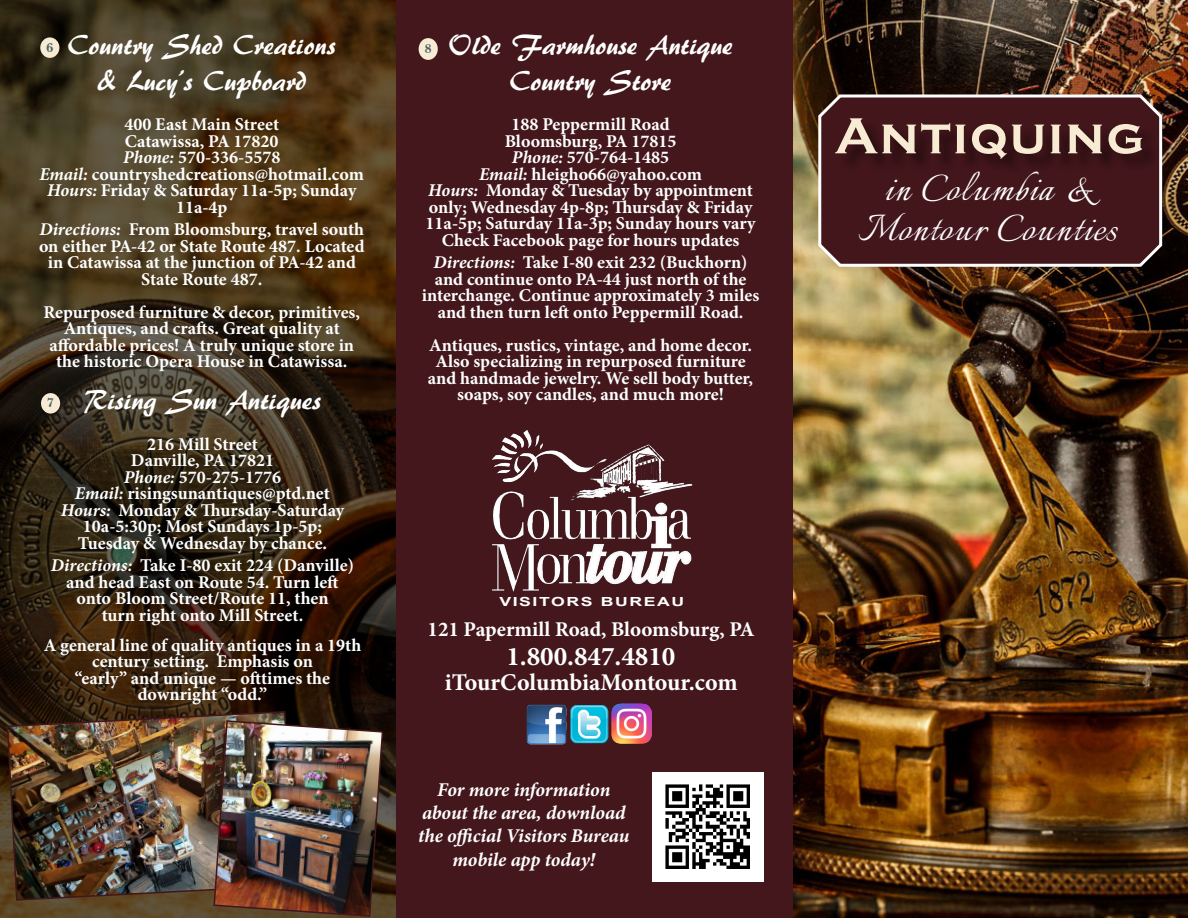
<style>
.page{position:relative;width:1188px;height:918px;background:#fff}
.page>*{position:absolute;margin:0;border:0;box-sizing:border-box;transform-origin:0 0}
.t1{font:700 52.5px "Copperplate Gothic";letter-spacing:.04em;color:#f7ecd3}
.t2{font:46.5px/40.5px "Italianno";letter-spacing:.03em;color:#fff;text-align:center}
.t3{font:28.5px/36px "ARBERKLEY";color:#fff;text-align:center}
.t4{font:700 27px "Minion Pro";color:#fff}
.t5{font:700 24px "Minion Pro";letter-spacing:-.005em;color:#fff}
.t6{font:700 21px "Minion Pro";color:#fff}
.t7{font:italic 700 19.5px/23.4px "Minion Pro";letter-spacing:-.005em;color:#fff;text-align:center}
.t8{font:700 18px/16.5px "Minion Pro";color:#fff;text-align:center}
.t9{font:700 15px "Baskerville";color:#4c6065}
.t10{font:700 12.6px "Arial";letter-spacing:.09em;color:#fff;scale:1.41 1}
.s1{font-style:italic}
</style>
<div class="page">
<img style="left:793px;top:0;width:395px;height:918px">
<svg style="left:0;top:0;width:396px;height:918px;background:#3c2c17"></svg>
<div style="left:396px;top:0;width:397px;height:918px;background:#43171b"></div>
<svg style="left:817px;top:92px;width:347px;height:176px;background:#50282c"></svg>
<div style="left:838px;top:121px;width:322px;height:56px;background:#000;opacity:.39"></div>
<div style="left:40px;top:37px;width:19px;height:21px;background:#f7ecd3;border-radius:50%"></div>
<img style="left:652px;top:772px;width:111px;height:110px">
<img style="left:493px;top:430px;width:200px;height:162px">
<img style="left:526px;top:704px;width:41px;height:41px">
<img style="left:570px;top:705px;width:39px;height:39px">
<img style="left:612px;top:704px;width:40px;height:39px">
<img style="left:6px;top:710px;width:289px;height:192px">
<img style="left:213px;top:719px;width:171px;height:199px">
<div style="left:41px;top:393px;width:19px;height:21px;background:#f7ecd3;border-radius:50%"></div>
<div style="left:419px;top:38px;width:19px;height:22px;background:#f7ecd3;border-radius:50%"></div>
<h3 class="t3" style="left:68px;top:27px;width:269px">Country Shed Creations &amp; Lucy’s Cupboard</h3>
<p class="t8" style="left:39px;top:116px;width:326px">400 East Main Street<br>Catawissa, PA 17820<br><span class="s1">Phone:</span> 570-336-5578<br><span class="s1">Email:</span> countryshedcreations@hotmail.com<br><span class="s1">Hours:</span> Friday &amp; Saturday 11a-5p; Sunday<br>11a-4p</p>
<p class="t8" style="left:39px;top:221px;width:327px"><span class="s1">Directions:</span> From Bloomsburg, travel south on either PA-42 or State Route 487. Located in Catawissa at the junction of PA-42 and State Route 487.</p>
<p class="t8" style="left:44px;top:304px;width:318px">Repurposed furniture &amp; decor, primitives, Antiques, and crafts. Great quality at affordable prices! A truly unique store in the historic Opera House in Catawissa.</p>
<p class="t9" style="left:46px;top:40px;width:9px">6</p>
<h3 class="t3" style="left:84px;top:383px;width:239px">Rising Sun Antiques</h3>
<p class="t8" style="left:61px;top:436px;width:285px">216 Mill Street<br>Danville, PA 17821<br><span class="s1">Phone:</span> 570-275-1776<br><span class="s1">Email:</span> risingsunantiques@ptd.net<br><span class="s1">Hours:</span> Monday &amp; Thursday-Saturday<br>10a-5:30p; Most Sundays 1p-5p;<br>Tuesday &amp; Wednesday by chance.</p>
<p class="t8" style="left:51px;top:557px;width:305px"><span class="s1">Directions:</span> Take I-80 exit 224 (Danville) and head East on Route 54. Turn left onto Bloom Street/Route 11, then<br>turn right onto Mill Street.</p>
<p class="t8" style="left:44px;top:637px;width:319px">A general line of quality antiques in a 19th century setting. Emphasis on<br>“early” and unique — ofttimes the downright “odd.”</p>
<p class="t9" style="left:47px;top:396px;width:9px">7</p>
<h3 class="t3" style="left:449px;top:27px;width:286px">Olde Farmhouse Antique<br>Country Store</h3>
<p class="t8" style="left:426px;top:116px;width:331px">188 Peppermill Road<br>Bloomsburg, PA 17815<br><span class="s1">Phone:</span> 570-764-1485<br><span class="s1">Email:</span> hleigho66@yahoo.com<br><span class="s1">Hours:</span> Monday &amp; Tuesday by appointment only; Wednesday 4p-8p; Thursday &amp; Friday<br>11a-5p; Saturday 11a-3p; Sunday hours vary<br>Check Facebook page for hours updates</p>
<p class="t8" style="left:422px;top:254px;width:339px"><span class="s1">Directions:</span> Take I-80 exit 232 (Buckhorn) and continue onto PA-44 just north of the interchange. Continue approximately 3 miles and then turn left onto Peppermill Road.</p>
<p class="t8" style="left:428px;top:337px;width:327px">Antiques, rustics, vintage, and home decor.<br>Also specializing in repurposed furniture and handmade jewelry. We sell body butter, soaps, soy candles, and much more!</p>
<p class="t9" style="left:425px;top:41px;width:9px">8</p>
<p class="t10" style="left:499px;top:593px;width:133px">VISITORS BUREAU</p>
<p class="t6" style="left:428px;top:614px;width:329px">121 Papermill Road, Bloomsburg, PA</p>
<h3 class="t4" style="left:506px;top:637px;width:171px">1.800.847.4810</h3>
<h3 class="t5" style="left:445px;top:665px;width:294px">iTourColumbiaMontour.com</h3>
<p class="t7" style="left:418px;top:777px;width:213px">For more information about the area, download the official Visitors Bureau mobile app today!</p>
<h1 class="t1" style="left:835px;top:107px;width:311px">Antiquing</h1>
<h2 class="t2" style="left:859px;top:172px;width:260px">in Columbia &amp;<br>Montour Counties</h2>
</div>
